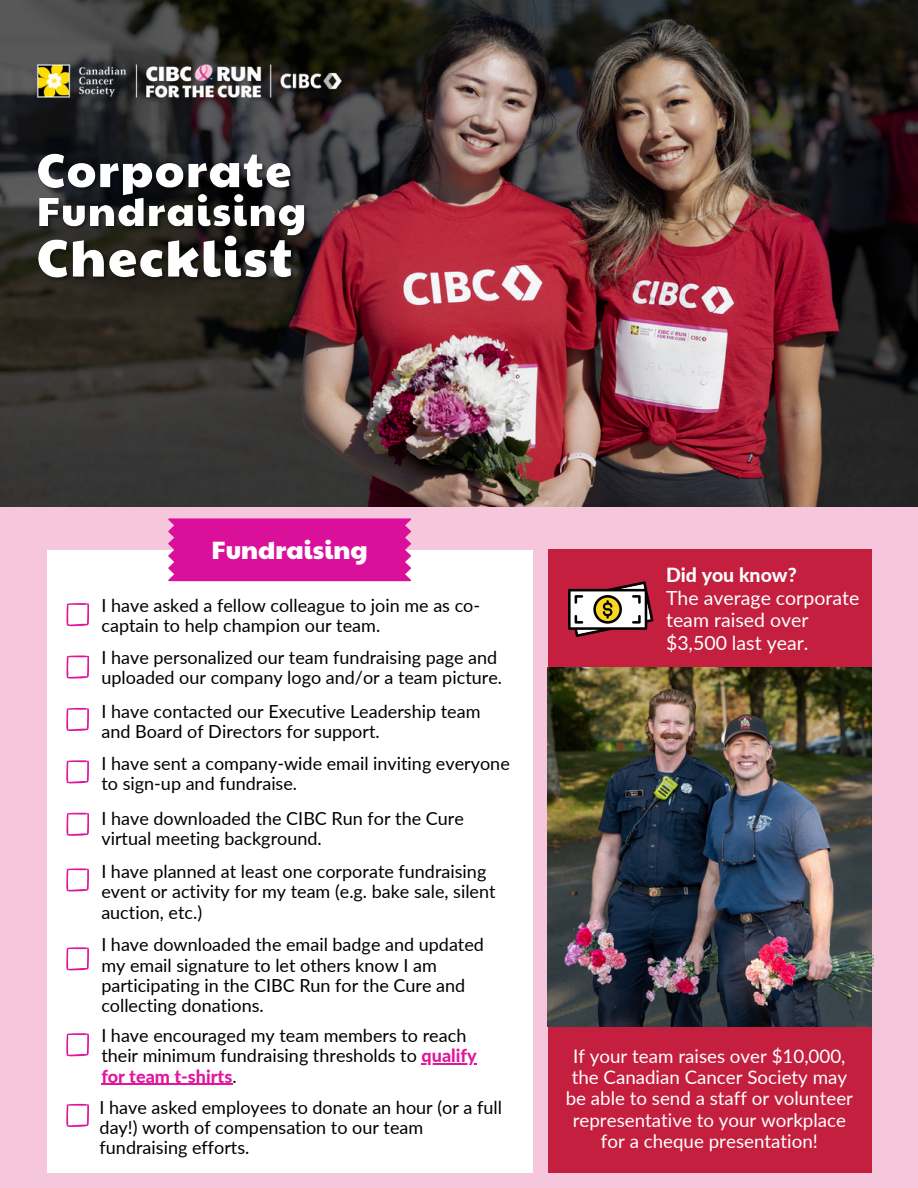
<style>
.page{position:relative;width:918px;height:1188px;background:#f6c6dc}
.page>*{position:absolute;margin:0;border:0;box-sizing:border-box;transform-origin:0 0}
.t1{font:24.75px "Paytone One";color:#fff}
.t2{font:19.5px/22.5px "Lato";color:#fff}
.t3{font:800 19.5px "Lato";color:#fff}
.t4{font:18.75px/21.3px "Lato";color:#fff;text-align:center}
.t5{font:18px/20.2px "Lato";color:#000}
.t6{font:800 18px "Lato";color:#e0179d}
.s1{font-weight:800;color:#e0179d}
.s2{font-weight:400;color:#000}
</style>
<div class="page">
<img style="left:0;top:0;width:918px;height:506px">
<img style="left:37px;top:48px;width:305px;height:65px">
<div style="left:47px;top:550px;width:486px;height:622px;background:#fff"></div>
<svg style="left:66px;top:603px;width:23px;height:23px"></svg>
<div style="left:168px;top:518px;width:243px;height:63px;background:#da109a"></div>
<div style="left:548px;top:550px;width:324px;height:118px;background:#c41f3e"></div>
<svg style="left:568px;top:581px;width:86px;height:56px"></svg>
<div style="left:548px;top:1026px;width:324px;height:146px;background:#c41f3e"></div>
<img style="left:34px;top:135px;width:278px;height:158px">
<svg style="left:66px;top:655px;width:23px;height:24px"></svg>
<svg style="left:66px;top:708px;width:23px;height:23px"></svg>
<svg style="left:66px;top:760px;width:23px;height:23px"></svg>
<svg style="left:66px;top:813px;width:23px;height:23px"></svg>
<svg style="left:66px;top:868px;width:23px;height:24px"></svg>
<svg style="left:66px;top:947px;width:23px;height:23px"></svg>
<svg style="left:66px;top:1033px;width:23px;height:23px"></svg>
<hr style="left:422px;top:1063px;width:55px;height:2px;background:#e0179d">
<hr style="left:101px;top:1084px;width:131px;height:1px;background:#e0179d">
<svg style="left:66px;top:1104px;width:23px;height:23px"></svg>
<img style="left:547px;top:667px;width:326px;height:359px">
<p class="t1" style="left:212px;top:532px;width:157px">Fundraising</p>
<p class="t5" style="left:101px;top:595px;width:380px">I have asked a fellow colleague to join me as co&shy;captain to help champion our team.</p>
<p class="t5" style="left:101px;top:647px;width:402px">I have personalized our team fundraising page and uploaded our company logo and/or a team picture.</p>
<p class="t5" style="left:101px;top:701px;width:380px">I have contacted our Executive Leadership team and Board of Directors for support.</p>
<p class="t5" style="left:101px;top:753px;width:410px">I have sent a company-wide email inviting everyone to sign-up and fundraise.</p>
<p class="t5" style="left:101px;top:808px;width:364px">I have downloaded the CIBC Run for the Cure virtual meeting background.</p>
<p class="t5" style="left:101px;top:861px;width:396px">I have planned at least one corporate fundraising event or activity for my team (e.g. bake sale, silent auction, etc.)</p>
<p class="t5" style="left:101px;top:934px;width:384px">I have downloaded the email badge and updated my email signature to let others know I am participating in the CIBC Run for the Cure and collecting donations.</p>
<p class="t5" style="left:101px;top:1025px;width:377px">I have encouraged my team members to reach their minimum fundraising thresholds to <span class="s1">qualify</span></p>
<p class="t6" style="left:101px;top:1065px;width:137px">for team t-shirts<span class="s2">.</span></p>
<p class="t5" style="left:100px;top:1096px;width:404px">I have asked employees to donate an hour (or a full day!) worth of compensation to our team fundraising efforts.</p>
<p class="t3" style="left:666px;top:563px;width:132px">Did you know?</p>
<h2 class="t2" style="left:666px;top:586px;width:195px">The average corporate team raised over $3,500 last year.</h2>
<p class="t4" style="left:566px;top:1045px;width:289px">If your team raises over $10,000, the Canadian Cancer Society may be able to send a staff or volunteer representative to your workplace for a cheque presentation!</p>
</div>
